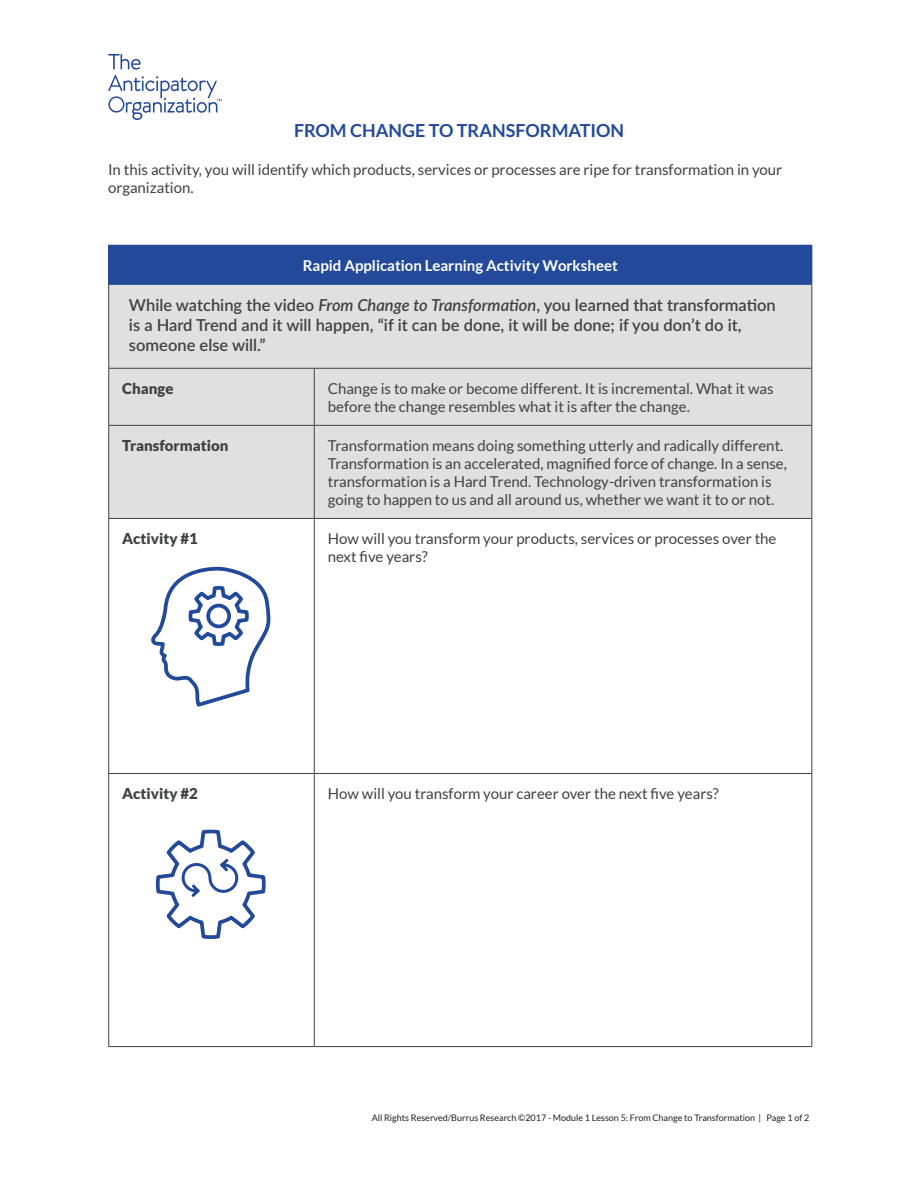
<style>
.page{position:relative;width:918px;height:1188px;background:#fff}
.page>*{position:absolute;margin:0;border:0;box-sizing:border-box;transform-origin:0 0}
.t1{font:700 18px "Lato";color:#234a9a}
.t2{font:600 16.5px/19.8px "Lato";color:#404141}
.t3{font:15px/18px "Lato";color:#404141}
.t4{font:700 15px "Lato";color:#fff}
.t5{font:900 15px "Lato";color:#404141}
.t6{font:9px "Lato";color:#231f20}
.s1{font-style:italic}
</style>
<div class="page">
<svg style="left:108px;top:54px;width:113px;height:66px"></svg>
<div style="left:109px;top:245px;width:703px;height:39px;background:#234a9a"></div>
<div style="left:109px;top:285px;width:702px;height:233px;background:#e0e0e0"></div>
<hr style="left:314px;top:369px;width:1px;height:56px;background:#404141">
<hr style="left:314px;top:426px;width:1px;height:92px;background:#404141">
<hr style="left:314px;top:519px;width:1px;height:254px;background:#404141">
<hr style="left:314px;top:774px;width:1px;height:272px;background:#404141">
<hr style="left:108px;top:369px;width:1px;height:56px;background:#404141">
<hr style="left:811px;top:369px;width:1px;height:56px;background:#404141">
<hr style="left:108px;top:426px;width:1px;height:92px;background:#404141">
<hr style="left:811px;top:426px;width:1px;height:92px;background:#404141">
<hr style="left:108px;top:519px;width:1px;height:254px;background:#404141">
<hr style="left:811px;top:519px;width:1px;height:254px;background:#404141">
<hr style="left:108px;top:773px;width:206px;height:1px;background:#404141">
<hr style="left:108px;top:774px;width:1px;height:272px;background:#404141">
<hr style="left:314px;top:773px;width:498px;height:1px;background:#404141">
<hr style="left:811px;top:774px;width:1px;height:272px;background:#404141">
<hr style="left:108px;top:1046px;width:206px;height:1px;background:#404141">
<hr style="left:314px;top:1046px;width:498px;height:1px;background:#404141">
<hr style="left:108px;top:285px;width:1px;height:83px;background:#404141">
<hr style="left:811px;top:285px;width:1px;height:83px;background:#404141">
<hr style="left:108px;top:368px;width:206px;height:1px;background:#404141">
<hr style="left:314px;top:368px;width:498px;height:1px;background:#404141">
<hr style="left:108px;top:425px;width:206px;height:1px;background:#404141">
<hr style="left:314px;top:425px;width:498px;height:1px;background:#404141">
<hr style="left:108px;top:518px;width:206px;height:1px;background:#404141">
<hr style="left:314px;top:518px;width:498px;height:1px;background:#404141">
<hr style="left:108px;top:245px;width:206px;height:1px;background:#234a9a">
<hr style="left:108px;top:246px;width:1px;height:38px;background:#234a9a">
<hr style="left:108px;top:284px;width:206px;height:1px;background:#234a9a">
<hr style="left:314px;top:284px;width:498px;height:1px;background:#234a9a">
<svg style="left:151px;top:566px;width:120px;height:141px"></svg>
<svg style="left:155px;top:829px;width:111px;height:110px"></svg>
<p class="t1" style="left:294px;top:121px;width:332px">FROM CHANGE TO TRANSFORMATION</p>
<p class="t3" style="left:108px;top:161px;width:676px">In this activity, you will identify which products, services or processes are ripe for transformation in your organization.</p>
<p class="t4" style="left:303px;top:257px;width:317px">Rapid Application Learning Activity Worksheet</p>
<p class="t2" style="left:129px;top:294px;width:648px">While watching the video <span class="s1">From Change to Transformation</span>, you learned that transformation is a Hard Trend and it will happen, “if it can be done, it will be done; if you don’t do it, someone else will.”</p>
<p class="t5" style="left:122px;top:380px;width:53px">Change</p>
<p class="t3" style="left:328px;top:379px;width:447px">Change is to make or become different. It is incremental. What it was before the change resembles what it is after the change.</p>
<p class="t5" style="left:122px;top:437px;width:108px">Transformation</p>
<p class="t3" style="left:328px;top:436px;width:461px">Transformation means doing something utterly and radically different.<br>Transformation is an accelerated, magnified force of change. In a sense, transformation is a Hard Trend. Technology-driven transformation is going to happen to us and all around us, whether we want it to or not.</p>
<p class="t5" style="left:122px;top:530px;width:77px">Activity #1</p>
<p class="t3" style="left:328px;top:529px;width:450px">How will you transform your products, services or processes over the next five years?</p>
<p class="t5" style="left:122px;top:785px;width:77px">Activity #2</p>
<p class="t3" style="left:328px;top:785px;width:393px">How will you transform your career over the next five years?</p>
<p class="t6" style="left:372px;top:1113px;width:439px">All Rights Reserved/Burrus Research ©2017 - Module 1 Lesson 5: From Change to Transformation | Page 1 of 2</p>
</div>
